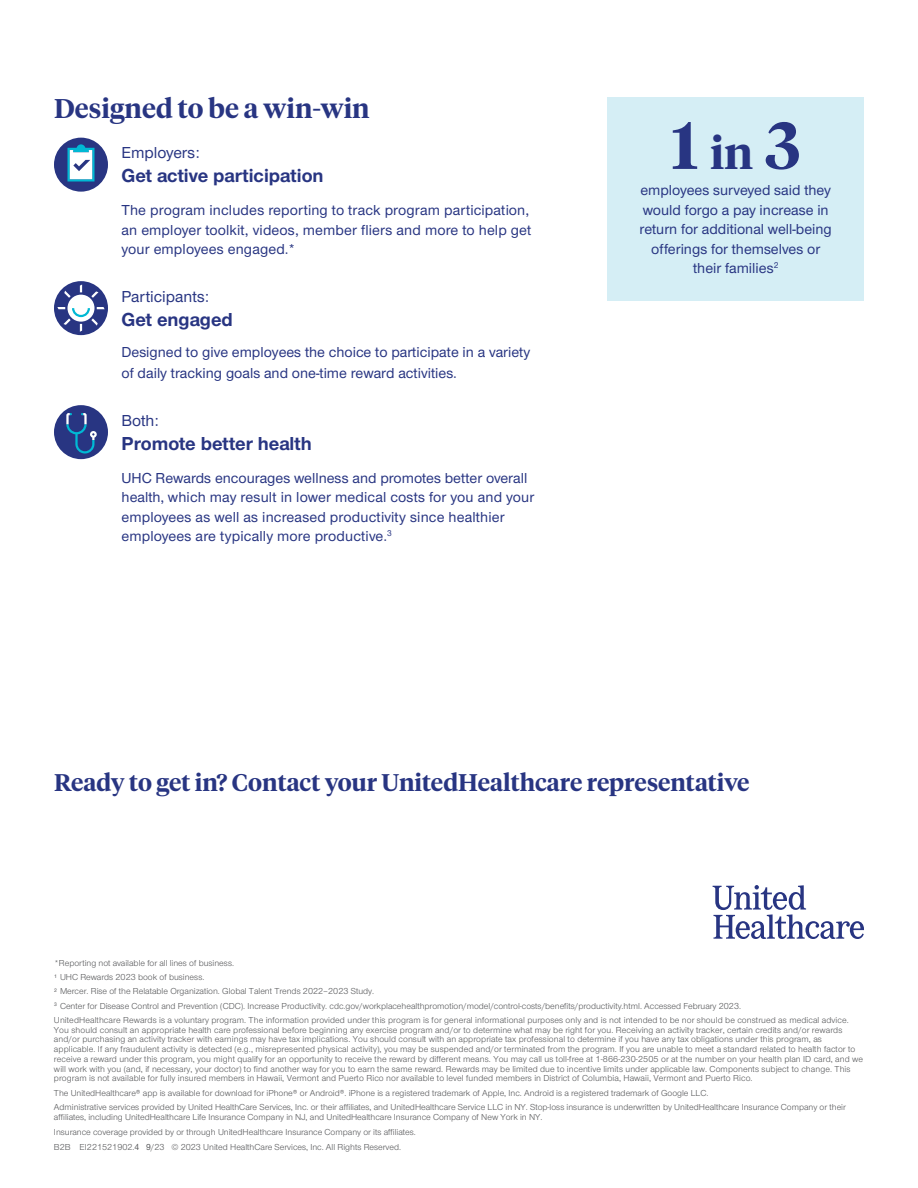
<style>
.page{position:relative;width:918px;height:1188px;background:#fff}
.page>*{position:absolute;margin:0;border:0;box-sizing:border-box;transform-origin:0 0}
.t1{font:600 66px "UHC Serif Headline";color:#283582}
.t2{font:600 27px "UHC Serif Headline";color:#283582}
.t3{font:600 24px "UHC Serif Headline";color:#283582}
.t4{font:700 19.5px "UHC Sans";color:#283582}
.t5{font:500 16.5px "UHC Sans";color:#283582}
.t6{font:500 15px/19.5px "UHC Sans";color:#283582}
.t7{font:9px/14.2px "UHC Sans";letter-spacing:.01em;color:#57585a}
.s1{font-size:45px}
</style>
<div class="page">
<div style="left:54px;top:138px;width:54px;height:54px;background:#283582;border-radius:50%"></div>
<svg style="left:68px;top:144px;width:27px;height:38px"></svg>
<div style="left:54px;top:281px;width:54px;height:54px;background:#283582;border-radius:50%"></div>
<div style="left:68px;top:295px;width:26px;height:27px;background:#fff;border-radius:50%"></div>
<svg style="left:80px;top:285px;width:2px;height:7px"></svg>
<svg style="left:64px;top:291px;width:7px;height:7px"></svg>
<svg style="left:91px;top:291px;width:8px;height:7px"></svg>
<svg style="left:57px;top:307px;width:48px;height:25px"></svg>
<div style="left:54px;top:405px;width:54px;height:54px;background:#283582;border-radius:50%"></div>
<svg style="left:66px;top:413px;width:31px;height:41px"></svg>
<div style="left:608px;top:97px;width:256px;height:203px;background:#d5eef5"></div>
<svg style="left:713px;top:885px;width:151px;height:54px"></svg>
<h2 class="t2" style="left:54px;top:90px;width:317px">Designed to be a win-win</h2>
<h3 class="t5" style="left:122px;top:142px;width:80px">Employers:</h3>
<h3 class="t4" style="left:122px;top:163px;width:204px">Get active participation</h3>
<h3 class="t6" style="left:122px;top:200px;width:411px">The program includes reporting to track program participation, an employer toolkit, videos, member fliers and more to help get your employees engaged.*</h3>
<h3 class="t5" style="left:121px;top:285px;width:89px">Participants:</h3>
<h3 class="t4" style="left:121px;top:306px;width:113px">Get engaged</h3>
<h3 class="t6" style="left:121px;top:341px;width:410px;line-height:21px">Designed to give employees the choice to participate in a variety of daily tracking goals and one-time reward activities.</h3>
<h3 class="t5" style="left:121px;top:409px;width:39px">Both:</h3>
<h3 class="t4" style="left:121px;top:430px;width:192px">Promote better health</h3>
<h3 class="t6" style="left:121px;top:467px;width:414px">UHC Rewards encourages wellness and promotes better overall health, which may result in lower medical costs for you and your employees as well as increased productivity since healthier employees are typically more productive.<sup>3</sup></h3>
<h1 class="t1" style="left:671px;top:100px;width:131px">1 <span class="s1">in</span> 3</h1>
<h3 class="t6" style="left:640px;top:180px;width:194px;text-align:center">employees surveyed said they would forgo a pay increase in return for additional well-being offerings for themselves or their families<sup>2</sup></h3>
<h3 class="t3" style="left:54px;top:765px;width:697px">Ready to get in? Contact your UnitedHealthcare representative</h3>
<p class="t7" style="left:54px;top:956px;width:796px">*Reporting not available for all lines of business.<br><sup>1</sup> UHC Rewards 2023 book of business.<br><sup>2</sup> Mercer. Rise of the Relatable Organization. Global Talent Trends 2022–2023 Study.<br><sup>3</sup> Center for Disease Control and Prevention (CDC). Increase Productivity. cdc.gov/workplacehealthpromotion/model/control-costs/benefits/productivity.html. Accessed February 2023.<br>UnitedHealthcare Rewards is a voluntary program. The information provided under this program is for general informational purposes only and is not intended to be nor should be construed as medical advice.</p>
<p class="t7" style="left:54px;top:1025px;width:811px;line-height:9.8px">You should consult an appropriate health care professional before beginning any exercise program and/or to determine what may be right for you. Receiving an activity tracker, certain credits and/or rewards and/or purchasing an activity tracker with earnings may have tax implications. You should consult with an appropriate tax professional to determine if you have any tax obligations under this program, as applicable. If any fraudulent activity is detected (e.g., misrepresented physical activity), you may be suspended and/or terminated from the program. If you are unable to meet a standard related to health factor to receive a reward under this program, you might qualify for an opportunity to receive the reward by different means. You may call us toll-free at 1-866-230-2505 or at the number on your health plan ID card, and we will work with you (and, if necessary, your doctor) to find another way for you to earn the same reward. Rewards may be limited due to incentive limits under applicable law. Components subject to change. This program is not available for fully insured members in Hawaii, Vermont and Puerto Rico nor available to level funded members in District of Columbia, Hawaii, Vermont and Puerto Rico.</p>
<p class="t7" style="left:54px;top:1085px;width:793px">The UnitedHealthcare® app is available for download for iPhone® or Android®. iPhone is a registered trademark of Apple, Inc. Android is a registered trademark of Google LLC.<br>Administrative services provided by United HealthCare Services, Inc. or their affiliates, and UnitedHealthcare Service LLC in NY. Stop-loss insurance is underwritten by UnitedHealthcare Insurance Company or their</p>
<p class="t7" style="left:54px;top:1109px;width:490px;line-height:15px">affiliates, including UnitedHealthcare Life Insurance Company in NJ, and UnitedHealthcare Insurance Company of New York in NY.<br>Insurance coverage provided by or through UnitedHealthcare Insurance Company or its affiliates.<br>B2B EI221521902.4 9/23 © 2023 United HealthCare Services, Inc. All Rights Reserved.</p>
</div>
